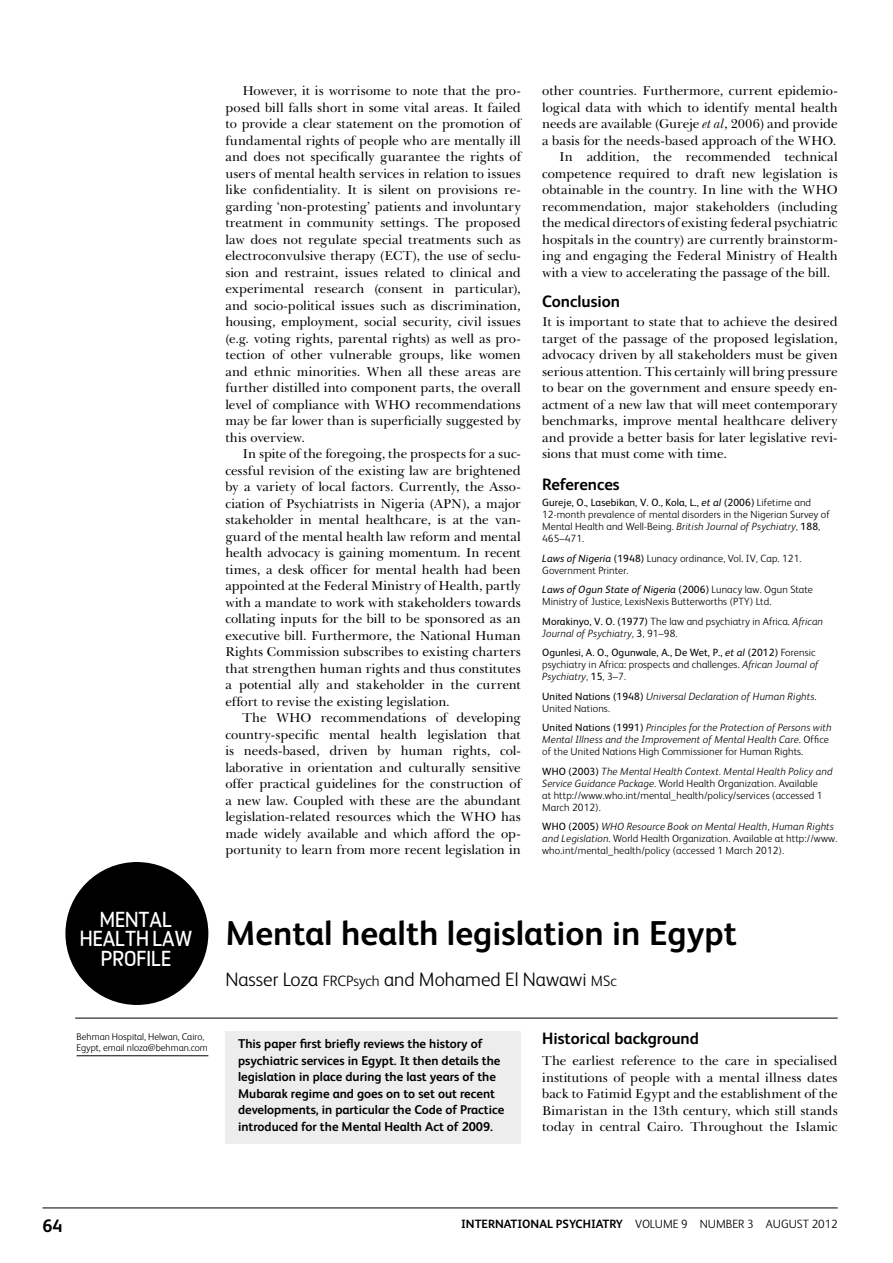
<style>
.page{position:relative;width:893px;height:1263px;background:#fff}
.page>*{position:absolute;margin:0;border:0;box-sizing:border-box;transform-origin:0 0}
.t1{font:700 34.5px "FS Albert";color:#000}
.t2{font:24.3px/19.5px "FS Dillonv 1.01";color:#fff;text-align:center}
.t3{font:300 19.5px "FS Albert";color:#000}
.t4{font:700 18px "FS Albert";color:#000}
.t5{font:700 16.5px "FS Albert";color:#000}
.t6{font:13.2px/16.5px "Baskerville BT";color:#000;text-align:justify}
.t7{font:700 12.75px/16.5px "FS Albert";color:#000}
.t8{font:300 12px "FS Albert";color:#000}
.t9{font:300 10.5px/12px "FS Albert";letter-spacing:.01em;color:#000}
.t10{font:italic 300 10.5px/12px "FS Albert";letter-spacing:.01em;color:#000}
.t11{font:300 9.75px/11.2px "FS Albert";color:#000}
.s1{font-style:italic}
.s2{font-weight:400}
.s3{font-weight:400;font-style:italic}
.s4{font-weight:400;font-style:normal}
.s5{font-style:normal}
.s6{font-size:15px}
.s7{font-weight:700}
</style>
<div class="page">
<hr style="left:43px;top:1208px;width:795px;height:1px;background:#000">
<div style="left:225px;top:1030px;width:296px;height:113px;background:#ededed"></div>
<hr style="left:75px;top:1018px;width:763px;height:1px;background:#000">
<hr style="left:77px;top:1055px;width:131px;height:1px;background:#000">
<div style="left:65px;top:862px;width:143px;height:143px;background:#000;border-radius:50%"></div>
<h2 class="t2" style="left:80px;top:908px;width:114px">MENTAL<br>HEALTH LAW<br>PROFILE</h2>
<p class="t6" style="left:225px;top:83px;width:297px;text-indent:17px">However, it is worrisome to note that the pro&shy;posed bill falls short in some vital areas. It failed to provide a clear statement on the promotion of fundamental rights of people who are mentally ill and does not specifically guarantee the rights of users of mental health services in relation to issues like confidentiality. It is silent on provisions re&shy;garding ‘non-protesting’ patients and involuntary treatment in community settings. The proposed law does not regulate special treatments such as electroconvulsive therapy (ECT), the use of seclu&shy;sion and restraint, issues related to clinical and experimental research (consent in particular), and socio-political issues such as discrimination, housing, employment, social security, civil issues (e.g. voting rights, parental rights) as well as pro&shy;tection of other vulnerable groups, like women and ethnic minorities. When all these areas are further distilled into component parts, the overall level of compliance with WHO recommendations may be far lower than is superficially suggested by this overview.</p>
<p class="t6" style="left:225px;top:446px;width:297px;text-indent:17px">In spite of the foregoing, the prospects for a suc&shy;cessful revision of the existing law are brightened by a variety of local factors. Currently, the Asso&shy;ciation of Psychiatrists in Nigeria (APN), a major stakeholder in mental healthcare, is at the van&shy;guard of the mental health law reform and mental health advocacy is gaining momentum. In recent times, a desk officer for mental health had been appointed at the Federal Ministry of Health, partly with a mandate to work with stakeholders towards collating inputs for the bill to be sponsored as an executive bill. Furthermore, the National Human Rights Commission subscribes to existing charters that strengthen human rights and thus constitutes a potential ally and stakeholder in the current effort to revise the existing legislation.</p>
<p class="t6" style="left:225px;top:710px;width:297px;text-indent:17px">The WHO recommendations of developing country-specific mental health legislation that is needs-based, driven by human rights, col&shy;laborative in orientation and culturally sensitive offer practical guidelines for the construction of a new law. Coupled with these are the abundant legislation-related resources which the WHO has made widely available and which afford the op&shy;portunity to learn from more recent legislation in</p>
<p class="t6" style="left:542px;top:83px;width:297px">other countries. Furthermore, current epidemio-</p>
<p class="t6" style="left:542px;top:99px;width:297px">logical data with which to identify mental health</p>
<p class="t6" style="left:542px;top:116px;width:297px">needs are available (Gureje <span class="s1">et al</span>, 2006) and provide</p>
<p class="t6" style="left:542px;top:132px;width:296px">a basis for the needs-based approach of the WHO.</p>
<p class="t6" style="left:559px;top:149px;width:280px">In addition, the recommended technical</p>
<p class="t6" style="left:542px;top:165px;width:297px">competence required to draft new legislation is</p>
<p class="t6" style="left:542px;top:182px;width:297px">obtainable in the country. In line with the WHO</p>
<p class="t6" style="left:542px;top:198px;width:297px">recommendation, major stakeholders (including</p>
<p class="t6" style="left:542px;top:215px;width:297px">the medical directors of existing federal psychiatric</p>
<p class="t6" style="left:542px;top:231px;width:297px">hospitals in the country) are currently brainstorm-</p>
<p class="t6" style="left:542px;top:248px;width:297px">ing and engaging the Federal Ministry of Health</p>
<p class="t6" style="left:542px;top:264px;width:290px">with a view to accelerating the passage of the bill.</p>
<p class="t5" style="left:542px;top:290px;width:79px">Conclusion</p>
<p class="t6" style="left:542px;top:314px;width:297px">It is important to state that to achieve the desired target of the passage of the proposed legislation, advocacy driven by all stakeholders must be given serious attention. This certainly will bring pressure to bear on the government and ensure speedy en&shy;actment of a new law that will meet contemporary benchmarks, improve mental healthcare delivery and provide a better basis for later legislative revi&shy;sions that must come with time.</p>
<p class="t5" style="left:542px;top:473px;width:79px">References</p>
<p class="t9" style="left:542px;top:496px;width:289px"><span class="s2">Gureje, O., Lasebikan, V. O., Kola, L.,</span> <span class="s3">et al</span> <span class="s2">(2006)</span> Lifetime and 12-month prevalence of mental disorders in the Nigerian Survey of Mental Health and Well-Being. <span class="s1">British Journal of Psychiatry</span>, <span class="s2">188</span>, 465–471.</p>
<p class="t9" style="left:542px;top:552px;width:261px"><span class="s3">Laws of Nigeria</span> <span class="s2">(1948)</span> Lunacy ordinance, Vol. IV, Cap. 121.<br>Government Printer.</p>
<p class="t9" style="left:542px;top:583px;width:272px"><span class="s3">Laws of Ogun State of Nigeria</span> <span class="s2">(2006)</span> Lunacy law. Ogun State<br>Ministry of Justice, LexisNexis Butterworths (PTY) Ltd.</p>
<p class="t9" style="left:542px;top:615px;width:282px"><span class="s2">Morakinyo, V. O. (1977)</span> The law and psychiatry in Africa. <span class="s1">African<br>Journal of Psychiatry</span>, <span class="s2">3</span>, 91–98.</p>
<p class="t9" style="left:542px;top:646px;width:278px"><span class="s2">Ogunlesi, A. O., Ogunwale, A., De Wet, P.,</span> <span class="s3">et al</span> <span class="s2">(2012)</span> Forensic psychiatry in Africa: prospects and challenges. <span class="s1">African Journal of<br>Psychiatry</span>, <span class="s2">15</span>, 3–7.</p>
<p class="t10" style="left:542px;top:690px;width:276px"><span class="s4">United Nations (1948)</span> Universal Declaration of Human Rights<span class="s5">.<br>United Nations.</span></p>
<p class="t10" style="left:542px;top:721px;width:291px"><span class="s4">United Nations (1991)</span> Principles for the Protection of Persons with<br>Mental Illness and the Improvement of Mental Health Care<span class="s5">. Office of the United Nations High Commissioner for Human Rights.</span></p>
<p class="t9" style="left:542px;top:765px;width:292px"><span class="s2">WHO (2003)</span> <span class="s1">The Mental Health Context. Mental Health Policy and Service Guidance Package</span>. World Health Organization. Available<br>at http://www.who.int/mental_health/policy/services (accessed 1<br>March 2012).</p>
<p class="t9" style="left:542px;top:820px;width:297px"><span class="s2">WHO (2005)</span> <span class="s1">WHO Resource Book on Mental Health, Human Rights and Legislation</span>. World Health Organization. Available at http://www. who.int/mental_health/policy (accessed 1 March 2012).</p>
<h1 class="t1" style="left:225px;top:910px;width:513px">Mental health legislation in Egypt</h1>
<h3 class="t3" style="left:225px;top:966px;width:393px">Nasser Loza <span class="s6">FRCPsych</span> and Mohamed El Nawawi <span class="s6">MSc</span></h3>
<p class="t11" style="left:77px;top:1030px;width:133px">Behman Hospital, Helwan, Cairo,<br>Egypt, email nloza@behman.com</p>
<p class="t7" style="left:238px;top:1035px;width:268px">This paper first briefly reviews the history of psychiatric services in Egypt. It then details the legislation in place during the last years of the Mubarak regime and goes on to set out recent developments, in particular the Code of Practice introduced for the Mental Health Act of 2009.</p>
<p class="t5" style="left:542px;top:1027px;width:158px">Historical background</p>
<p class="t6" style="left:542px;top:1052px;width:297px">The earliest reference to the care in specialised institutions of people with a mental illness dates back to Fatimid Egypt and the establishment of the Bimaristan in the 13th century, which still stands today in central Cairo. Throughout the Islamic</p>
<h3 class="t4" style="left:43px;top:1214px;width:22px">64</h3>
<p class="t8" style="left:461px;top:1215px;width:378px"><span class="s7">International Psychiatry</span> Volume 9 Number 3 August 2012</p>
</div>
